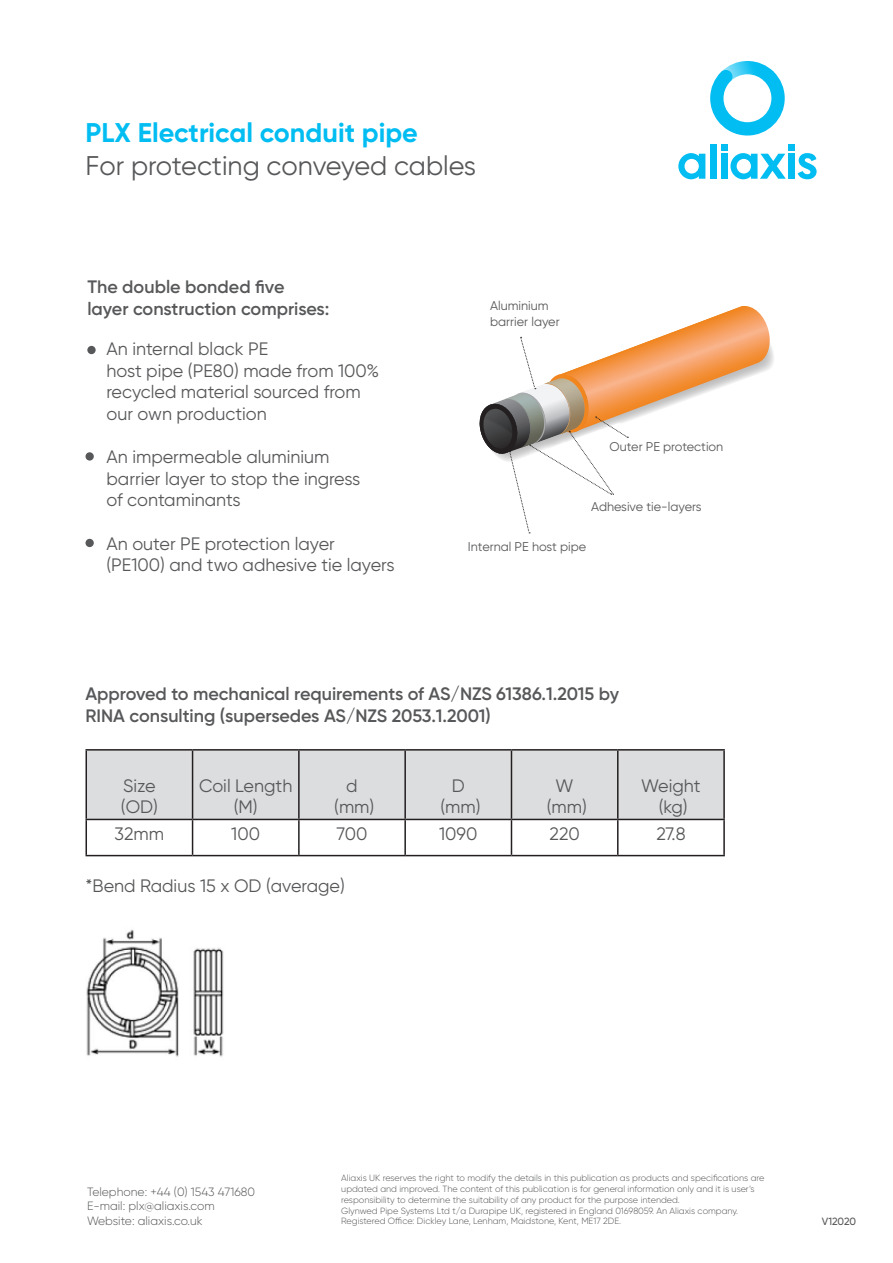
<style>
.page{position:relative;width:893px;height:1263px;background:#fff}
.page>*{position:absolute;margin:0;border:0;box-sizing:border-box;transform-origin:0 0}
.t1{font:27px "Gilroy";color:#57585a}
.t2{font:700 27px "Gilroy";color:#01bdf2}
.t3{font:18px/21.6px "Gilroy";color:#57585a;text-align:center}
.t4{font:600 18px "Gilroy";color:#57585a}
.t5{font:12.75px "Gilroy";color:#57585a}
.t6{font:300 12px "Gilroy";color:#57585a}
.t7{font:500 10.5px "Gilroy";letter-spacing:-.01em;color:#57585a}
.t8{font:300 9px "Gilroy";color:#57585a}
</style>
<div class="page">
<svg style="left:798px;top:153px;width:19px;height:26px"></svg>
<div style="left:721px;top:154px;width:7px;height:25px;background:#01bdf2"></div>
<div style="left:721px;top:144px;width:7px;height:6px;background:#01bdf2"></div>
<div style="left:788px;top:154px;width:7px;height:25px;background:#01bdf2"></div>
<div style="left:788px;top:144px;width:7px;height:6px;background:#01bdf2"></div>
<div style="left:710px;top:144px;width:6px;height:35px;background:#01bdf2"></div>
<svg style="left:678px;top:153px;width:27px;height:26px"></svg>
<svg style="left:730px;top:153px;width:56px;height:26px"></svg>
<svg style="left:710px;top:61px;width:75px;height:75px"></svg>
<svg style="left:479px;top:306px;width:292px;height:227px"></svg>
<div style="left:87px;top:346px;width:9px;height:8px;background:#57585a;border-radius:50%"></div>
<div style="left:85px;top:452px;width:9px;height:9px;background:#57585a;border-radius:50%"></div>
<div style="left:85px;top:539px;width:9px;height:8px;background:#57585a;border-radius:50%"></div>
<div style="left:87px;top:751px;width:636px;height:68px;background:#dcdddf"></div>
<hr style="left:86px;top:749px;width:107px;height:2px;background:#231f20">
<hr style="left:86px;top:751px;width:1px;height:68px;background:#231f20">
<hr style="left:193px;top:749px;width:106px;height:2px;background:#231f20">
<hr style="left:192px;top:751px;width:1px;height:68px;background:#231f20">
<hr style="left:299px;top:749px;width:106px;height:2px;background:#231f20">
<hr style="left:298px;top:751px;width:2px;height:68px;background:#231f20">
<hr style="left:405px;top:749px;width:106px;height:2px;background:#231f20">
<hr style="left:404px;top:751px;width:2px;height:68px;background:#231f20">
<hr style="left:511px;top:749px;width:107px;height:2px;background:#231f20">
<hr style="left:511px;top:751px;width:1px;height:68px;background:#231f20">
<hr style="left:618px;top:749px;width:107px;height:2px;background:#231f20">
<hr style="left:617px;top:751px;width:1px;height:68px;background:#231f20">
<hr style="left:723px;top:751px;width:2px;height:68px;background:#231f20">
<hr style="left:86px;top:819px;width:107px;height:1px;background:#231f20">
<hr style="left:86px;top:820px;width:1px;height:35px;background:#231f20">
<hr style="left:193px;top:819px;width:106px;height:1px;background:#231f20">
<hr style="left:192px;top:820px;width:1px;height:35px;background:#231f20">
<hr style="left:299px;top:819px;width:106px;height:1px;background:#231f20">
<hr style="left:298px;top:820px;width:2px;height:35px;background:#231f20">
<hr style="left:405px;top:819px;width:106px;height:1px;background:#231f20">
<hr style="left:404px;top:820px;width:2px;height:35px;background:#231f20">
<hr style="left:511px;top:819px;width:107px;height:1px;background:#231f20">
<hr style="left:511px;top:820px;width:1px;height:35px;background:#231f20">
<hr style="left:618px;top:819px;width:107px;height:1px;background:#231f20">
<hr style="left:617px;top:820px;width:1px;height:35px;background:#231f20">
<hr style="left:723px;top:820px;width:2px;height:35px;background:#231f20">
<hr style="left:86px;top:855px;width:107px;height:1px;background:#231f20">
<hr style="left:193px;top:855px;width:106px;height:1px;background:#231f20">
<hr style="left:299px;top:855px;width:106px;height:1px;background:#231f20">
<hr style="left:405px;top:855px;width:106px;height:1px;background:#231f20">
<hr style="left:511px;top:855px;width:107px;height:1px;background:#231f20">
<hr style="left:618px;top:855px;width:107px;height:1px;background:#231f20">
<img style="left:86px;top:929px;width:138px;height:128px">
<p class="t2" style="left:86px;top:116px;width:334px">PLX Electrical conduit pipe</p>
<p class="t1" style="left:86px;top:149px;width:392px">For protecting conveyed cables</p>
<p class="t4" style="left:87px;top:275px;width:199px">The double bonded five</p>
<p class="t4" style="left:87px;top:297px;width:243px">layer construction comprises:</p>
<p class="t3" style="left:106px;top:338px;width:163px">An internal black PE</p>
<p class="t3" style="left:106px;top:359px;width:274px">host pipe (PE80) made from 100%</p>
<p class="t3" style="left:106px;top:381px;width:256px">recycled material sourced from</p>
<p class="t3" style="left:106px;top:403px;width:162px">our own production</p>
<p class="t3" style="left:106px;top:446px;width:225px">An impermeable aluminium</p>
<p class="t3" style="left:106px;top:467px;width:255px">barrier layer to stop the ingress</p>
<p class="t3" style="left:106px;top:489px;width:136px">of contaminants</p>
<p class="t3" style="left:106px;top:532px;width:230px">An outer PE protection layer</p>
<p class="t3" style="left:106px;top:554px;width:290px">(PE100) and two adhesive tie layers</p>
<p class="t5" style="left:490px;top:298px;width:60px">Aluminium</p>
<p class="t5" style="left:490px;top:313px;width:71px">barrier layer</p>
<p class="t5" style="left:610px;top:438px;width:115px">Outer PE protection</p>
<p class="t5" style="left:591px;top:498px;width:112px">Adhesive tie-layers</p>
<p class="t5" style="left:468px;top:538px;width:120px">Internal PE host pipe</p>
<p class="t4" style="left:86px;top:683px;width:535px">Approved to mechanical requirements of AS/NZS 61386.1.2015 by</p>
<p class="t4" style="left:86px;top:704px;width:407px">RINA consulting (supersedes AS/NZS 2053.1.2001)</p>
<p class="t3" style="left:123px;top:774px;width:34px">Size</p>
<p class="t3" style="left:121px;top:796px;width:39px">(OD)</p>
<p class="t3" style="left:199px;top:774px;width:95px">Coil Length (M)</p>
<p class="t3" style="left:346px;top:774px;width:13px">d</p>
<p class="t3" style="left:334px;top:796px;width:42px">(mm)</p>
<p class="t3" style="left:452px;top:774px;width:14px">D</p>
<p class="t3" style="left:440px;top:796px;width:42px">(mm)</p>
<p class="t3" style="left:556px;top:774px;width:19px">W</p>
<p class="t3" style="left:547px;top:796px;width:42px">(mm)</p>
<p class="t3" style="left:641px;top:774px;width:61px">Weight</p>
<p class="t3" style="left:659px;top:796px;width:31px">(kg)</p>
<p class="t3" style="left:115px;top:822px;width:51px">32mm</p>
<p class="t3" style="left:231px;top:822px;width:30px">100</p>
<p class="t3" style="left:336px;top:822px;width:33px">700</p>
<p class="t3" style="left:439px;top:822px;width:40px">1090</p>
<p class="t3" style="left:550px;top:822px;width:32px">220</p>
<p class="t3" style="left:656px;top:822px;width:31px">27.8</p>
<p class="t3" style="left:86px;top:874px;width:261px">*Bend Radius 15 x OD (average)</p>
<p class="t6" style="left:87px;top:1184px;width:170px">Telephone: +44 (0) 1543 471680</p>
<p class="t6" style="left:87px;top:1199px;width:129px">E-mail: plx@aliaxis.com</p>
<p class="t6" style="left:87px;top:1213px;width:117px">Website: aliaxis.co.uk</p>
<p class="t8" style="left:341px;top:1172px;width:425px">Aliaxis UK reserves the right to modify the details in this publication as products and specifications are</p>
<p class="t8" style="left:341px;top:1183px;width:415px">updated and improved. The content of this publication is for general information only and it is user’s</p>
<p class="t8" style="left:341px;top:1194px;width:340px">responsibility to determine the suitability of any product for the purpose intended.</p>
<p class="t8" style="left:341px;top:1205px;width:398px">Glynwed Pipe Systems Ltd t/a Durapipe UK, registered in England 01698059. An Aliaxis company.</p>
<p class="t8" style="left:341px;top:1216px;width:281px">Registered Office: Dickley Lane, Lenham, Maidstone, Kent, ME17 2DE.</p>
<p class="t7" style="left:822px;top:1215px;width:36px">V12020</p>
</div>
